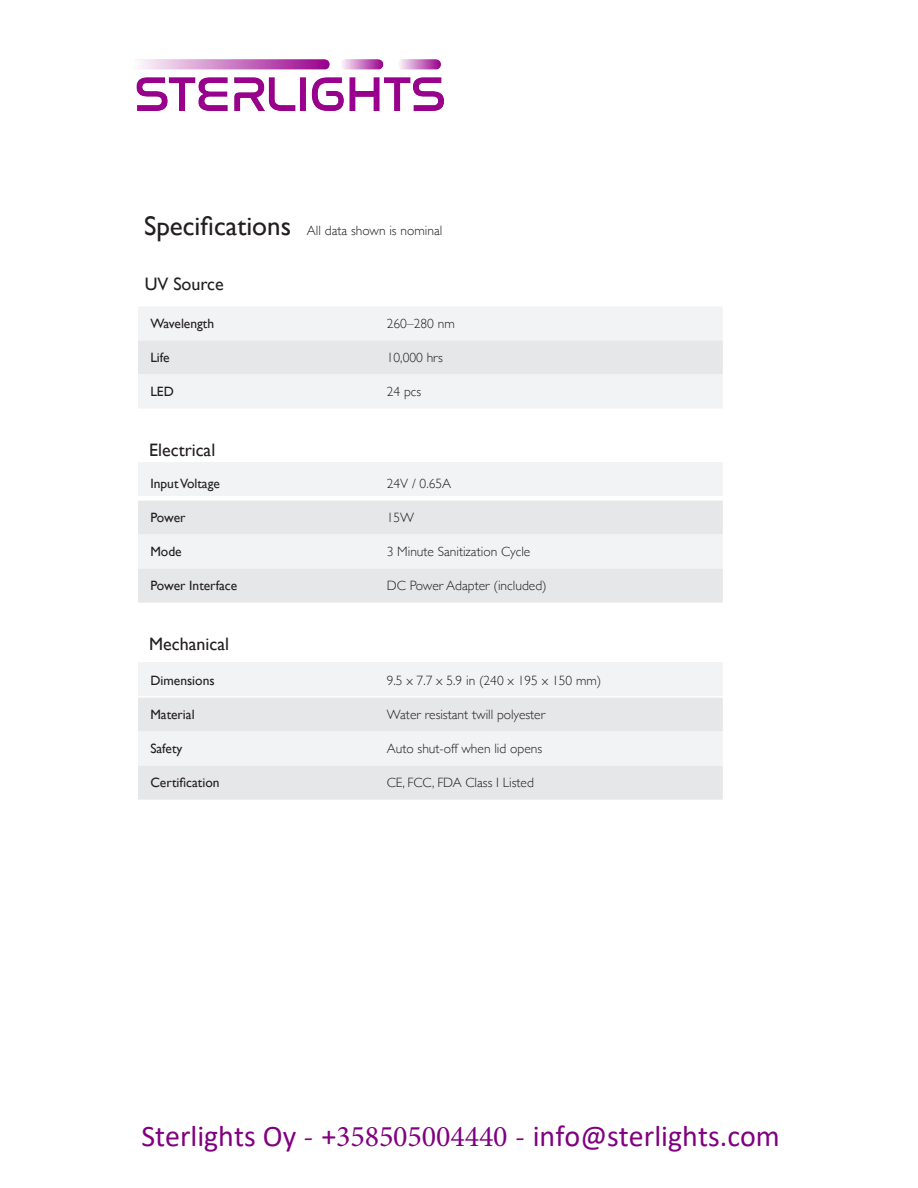
<style>
.page{position:relative;width:918px;height:1188px;background:#fff}
.page>*{position:absolute;margin:0;border:0;box-sizing:border-box;transform-origin:0 0}
.t1{font:30px "Calibri";color:#800080}
.t2{font:27px "Gill Sans";color:#231f20}
.t3{font:18px "Gill Sans";color:#231f20}
.t4{font:300 13.5px "Gill Sans";color:#231f20}
.t5{font:13.5px "Gill Sans";color:#231f20}
.s1{font-family:"Minion Pro"}
</style>
<div class="page">
<svg style="left:138px;top:307px;width:585px;height:101px"></svg>
<svg style="left:138px;top:462px;width:585px;height:141px"></svg>
<svg style="left:138px;top:662px;width:585px;height:138px"></svg>
<img style="left:136px;top:60px;width:308px;height:50px">
<p class="t2" style="left:144px;top:210px;width:149px">Specifications</p>
<p class="t4" style="left:307px;top:220px;width:137px">All data shown is nominal</p>
<p class="t3" style="left:145px;top:273px;width:80px">UV Source</p>
<p class="t5" style="left:150px;top:316px;width:65px">Wavelength</p>
<p class="t4" style="left:387px;top:313px;width:70px">260–280 nm</p>
<p class="t5" style="left:150px;top:350px;width:21px">Life</p>
<p class="t4" style="left:387px;top:347px;width:58px">10,000 hrs</p>
<p class="t5" style="left:150px;top:384px;width:25px">LED</p>
<p class="t4" style="left:387px;top:381px;width:36px">24 pcs</p>
<p class="t3" style="left:149px;top:439px;width:68px">Electrical</p>
<p class="t5" style="left:150px;top:476px;width:71px">Input Voltage</p>
<p class="t4" style="left:387px;top:473px;width:66px">24V / 0.65A</p>
<p class="t5" style="left:150px;top:510px;width:37px">Power</p>
<p class="t4" style="left:387px;top:507px;width:29px">15W</p>
<p class="t5" style="left:150px;top:544px;width:33px">Mode</p>
<p class="t4" style="left:387px;top:541px;width:145px">3 Minute Sanitization Cycle</p>
<p class="t5" style="left:150px;top:578px;width:88px">Power Interface</p>
<p class="t4" style="left:387px;top:575px;width:161px">DC Power Adapter (included)</p>
<p class="t3" style="left:149px;top:633px;width:81px">Mechanical</p>
<p class="t5" style="left:150px;top:673px;width:66px">Dimensions</p>
<p class="t4" style="left:387px;top:670px;width:216px">9.5 x 7.7 x 5.9 in (240 x 195 x 150 mm)</p>
<p class="t5" style="left:150px;top:707px;width:46px">Material</p>
<p class="t4" style="left:387px;top:704px;width:160px">Water resistant twill polyester</p>
<p class="t5" style="left:150px;top:741px;width:34px">Safety</p>
<p class="t4" style="left:387px;top:738px;width:157px">Auto shut-off when lid opens</p>
<p class="t5" style="left:150px;top:775px;width:71px">Certification</p>
<p class="t4" style="left:387px;top:772px;width:149px">CE, FCC, FDA Class I Listed</p>
<h1 class="t1" style="left:141px;top:1117px;width:640px">Sterlights Oy <span class="s1">-</span> +<span class="s1">358505004440 -</span> info@sterlights.com</h1>
</div>
